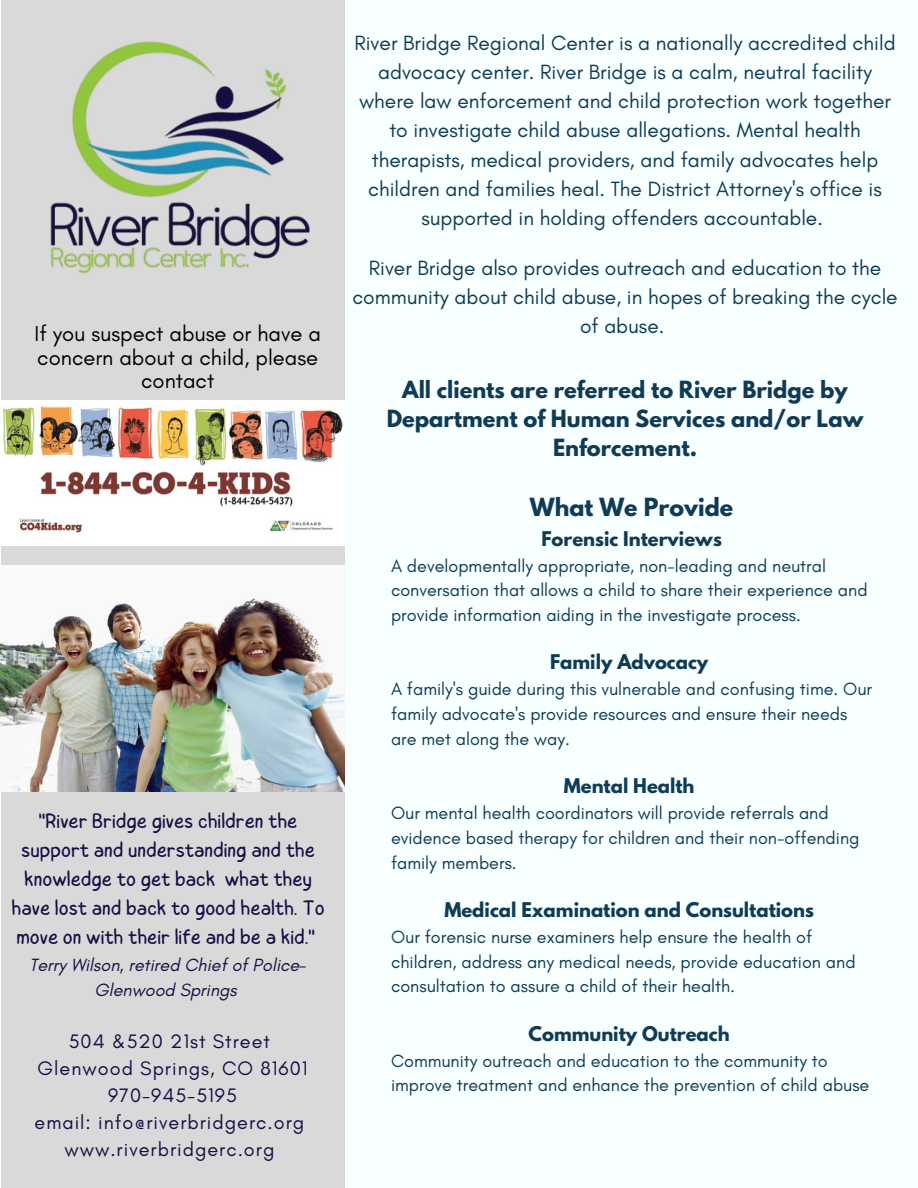
<style>
.page{position:relative;width:918px;height:1188px;background:#f7ffff}
.page>*{position:absolute;margin:0;border:0;box-sizing:border-box;transform-origin:0 0}
.t1{font:700 22.2px "League Spartan";color:#103b54}
.t2{font:22.05px/23.7px "Glacial Indifference";color:#000;text-align:center}
.t3{font:21px/29.2px "Glacial Indifference";color:#103b54;text-align:center}
.t4{font:300 21px/29px "Childos Arabic";color:#160e44;text-align:center}
.t5{font:700 21px/29.2px "League Spartan";color:#103b54;text-align:center}
.t6{font:19.8px "Glacial Indifference";letter-spacing:.05em;color:#160e44}
.t7{font:18px/24.8px "Glacial Indifference";color:#103b54}
.t8{font:700 18px "League Spartan";color:#103b54}
.t9{font:italic 18px/25px "Glacial Indifference";color:#160e44;text-align:center}
</style>
<div class="page">
<div style="left:1px;top:0;width:343px;height:1188px;background:#d9d9d9"></div>
<img style="left:50px;top:41px;width:260px;height:233px">
<img style="left:1px;top:565px;width:344px;height:226px">
<img style="left:1px;top:400px;width:343px;height:146px">
<p class="t2" style="left:35px;top:321px;width:288px">If you suspect abuse or have a concern about a child, please contact</p>
<p class="t4" style="left:12px;top:807px;width:315px">"River Bridge gives children the support and understanding and the knowledge to get back what they have lost and back to good health. To move on with their life and be a kid."</p>
<p class="t9" style="left:30px;top:952px;width:279px">Terry Wilson, retired Chief of Police-<br>Glenwood Springs</p>
<p class="t6" style="left:69px;top:1029px;width:203px">504 &amp;520 21st Street</p>
<p class="t6" style="left:38px;top:1056px;width:271px">Glenwood Springs, CO 81601</p>
<p class="t6" style="left:108px;top:1083px;width:130px">970-945-5195</p>
<p class="t6" style="left:35px;top:1110px;width:271px">email: info@riverbridgerc.org</p>
<p class="t6" style="left:64px;top:1137px;width:212px">www.riverbridgerc.org</p>
<p class="t3" style="left:354px;top:28px;width:543px">River Bridge Regional Center is a nationally accredited child advocacy center. River Bridge is a calm, neutral facility where law enforcement and child protection work together to investigate child abuse allegations. Mental health therapists, medical providers, and family advocates help children and families heal. The District Attorney's office is supported in holding offenders accountable.</p>
<p class="t3" style="left:352px;top:253px;width:547px">River Bridge also provides outreach and education to the community about child abuse, in hopes of breaking the cycle of abuse.</p>
<p class="t5" style="left:387px;top:377px;width:478px">All clients are referred to River Bridge by<br>Department of Human Services and/or Law<br>Enforcement.</p>
<p class="t1" style="left:530px;top:496px;width:205px">What We Provide</p>
<p class="t8" style="left:541px;top:529px;width:182px">Forensic Interviews</p>
<p class="t7" style="left:391px;top:553px;width:478px">A developmentally appropriate, non-leading and neutral conversation that allows a child to share their experience and provide information aiding in the investigate process.</p>
<p class="t8" style="left:550px;top:653px;width:160px">Family Advocacy</p>
<p class="t7" style="left:391px;top:677px;width:483px">A family's guide during this vulnerable and confusing time. Our family advocate's provide resources and ensure their needs are met along the way.</p>
<p class="t8" style="left:564px;top:777px;width:132px">Mental Health</p>
<p class="t7" style="left:391px;top:800px;width:470px">Our mental health coordinators will provide referrals and evidence based therapy for children and their non-offending family members.</p>
<p class="t8" style="left:444px;top:901px;width:371px">Medical Examination and Consultations</p>
<p class="t7" style="left:391px;top:924px;width:466px">Our forensic nurse examiners help ensure the health of children, address any medical needs, provide education and consultation to assure a child of their health.</p>
<p class="t8" style="left:529px;top:1024px;width:203px">Community Outreach</p>
<p class="t7" style="left:391px;top:1048px;width:480px">Community outreach and education to the community to improve treatment and enhance the prevention of child abuse</p>
</div>
